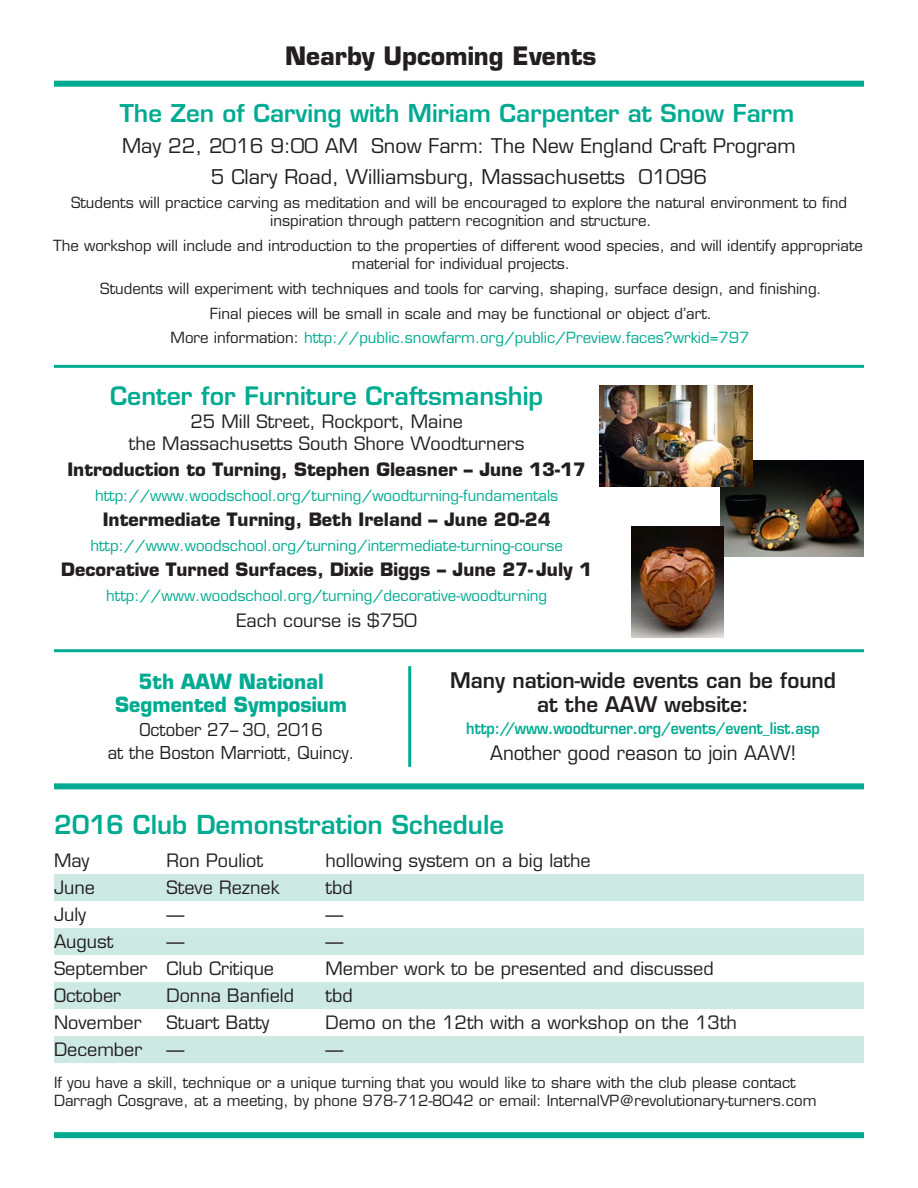
<style>
.page{position:relative;width:918px;height:1188px;background:#fff}
.page>*{position:absolute;margin:0;border:0;box-sizing:border-box;transform-origin:0 0}
.t1{font:600 25.5px "Eurostile";color:#00ab91}
.t2{font:600 24.75px "Eurostile";color:#00ab91}
.t3{font:700 24.75px "Eurostile";color:#231f20}
.t4{font:600 24px "Eurostile";color:#00ab91}
.t5{font:600 21px/24px "Eurostile";color:#231f20;text-align:center}
.t6{font:700 20.4px/23.5px "Eurostile";color:#00ab91;text-align:center;scale:.96 1}
.t7{font:19.8px "Eurostile";color:#231f20}
.t8{font:19.5px "Eurostile";color:#231f20;scale:.96 1}
.t9{font:18px/22.5px "Eurostile";color:#231f20;text-align:center}
.t10{font:700 18px "Eurostile";color:#231f20}
.t11{font:17.25px/23.5px "Eurostile";color:#231f20;text-align:center;scale:.96 1}
.t12{font:600 15.6px "Eurostile";color:#00ab91;scale:.9 1}
.t13{font:15px/18px "Eurostile";color:#231f20;text-align:center}
.t14{font:15px "Eurostile";color:#00ab91}
.s1{color:#231f20}
</style>
<div class="page">
<img style="left:720px;top:461px;width:144px;height:95px">
<div style="left:54px;top:874px;width:810px;height:27px;background:#cde9e3"></div>
<div style="left:54px;top:928px;width:810px;height:27px;background:#cde9e3"></div>
<div style="left:54px;top:982px;width:810px;height:27px;background:#cde9e3"></div>
<div style="left:54px;top:1036px;width:810px;height:27px;background:#cde9e3"></div>
<hr style="left:54px;top:649px;width:810px;height:3px;background:#00ab91">
<div style="left:54px;top:81px;width:810px;height:6px;background:#00ab91"></div>
<hr style="left:408px;top:666px;width:3px;height:101px;background:#00ab91">
<hr style="left:54px;top:365px;width:810px;height:3px;background:#00ab91">
<div style="left:54px;top:1132px;width:810px;height:6px;background:#00ab91"></div>
<div style="left:54px;top:783px;width:810px;height:6px;background:#00ab91"></div>
<img style="left:632px;top:526px;width:91px;height:111px">
<img style="left:599px;top:386px;width:153px;height:101px">
<p class="t3" style="left:285px;top:40px;width:313px">Nearby Upcoming Events</p>
<p class="t4" style="left:120px;top:98px;width:676px">The Zen of Carving with Miriam Carpenter at Snow Farm</p>
<p class="t7" style="left:122px;top:134px;width:675px">May 22, 2016 9:00 AM Snow Farm: The New England Craft Program</p>
<p class="t7" style="left:211px;top:164px;width:498px">5 Clary Road, Williamsburg, Massachusetts 01096</p>
<p class="t13" style="left:71px;top:194px;width:778px">Students will practice carving as meditation and will be encouraged to explore the natural environment to find inspiration through pattern recognition and structure.</p>
<p class="t13" style="left:53px;top:237px;width:811px">The workshop will include and introduction to the properties of different wood species, and will identify appropriate material for individual projects.</p>
<p class="t13" style="left:100px;top:279px;width:723px">Students will experiment with techniques and tools for carving, shaping, surface design, and finishing.</p>
<p class="t13" style="left:210px;top:304px;width:504px">Final pieces will be small in scale and may be functional or object d’art.</p>
<p class="t14" style="left:171px;top:329px;width:581px"><span class="s1">More information:</span> http://public.snowfarm.org/public/Preview.faces?wrkid=797</p>
<p class="t2" style="left:110px;top:381px;width:435px">Center for Furniture Craftsmanship</p>
<p class="t9" style="left:129px;top:410px;width:397px">25 Mill Street, Rockport, Maine<br>the Massachusetts South Shore Woodturners</p>
<p class="t10" style="left:67px;top:458px;width:520px">Introduction to Turning, Stephen Gleasner – June 13-17</p>
<p class="t14" style="left:95px;top:486px;width:465px">http://www.woodschool.org/turning/woodturning-fundamentals</p>
<p class="t10" style="left:103px;top:508px;width:450px">Intermediate Turning, Beth Ireland – June 20-24</p>
<p class="t14" style="left:90px;top:536px;width:474px">http://www.woodschool.org/turning/intermediate-turning-course</p>
<p class="t10" style="left:61px;top:559px;width:533px">Decorative Turned Surfaces, Dixie Biggs – June 27- July 1</p>
<p class="t14" style="left:106px;top:587px;width:443px">http://www.woodschool.org/turning/decorative-woodturning</p>
<p class="t9" style="left:236px;top:609px;width:182px">Each course is $750</p>
<p class="t6" style="left:115px;top:669px;width:243px">5th AAW National<br>Segmented Symposium</p>
<p class="t11" style="left:108px;top:718px;width:259px">October 27– 30, 2016<br>at the Boston Marriott, Quincy.</p>
<p class="t5" style="left:450px;top:668px;width:387px">Many nation-wide events can be found at the AAW website:</p>
<p class="t12" style="left:466px;top:719px;width:394px">http://www.woodturner.org/events/event_list.asp</p>
<p class="t8" style="left:490px;top:741px;width:320px">Another good reason to join AAW!</p>
<p class="t1" style="left:54px;top:808px;width:451px">2016 Club Demonstration Schedule</p>
<p class="t9" style="left:54px;top:849px;width:37px">May</p>
<p class="t9" style="left:166px;top:849px;width:98px">Ron Pouliot</p>
<p class="t9" style="left:325px;top:849px;width:267px">hollowing system on a big lathe</p>
<p class="t9" style="left:54px;top:876px;width:43px">June</p>
<p class="t9" style="left:166px;top:876px;width:114px">Steve Reznek</p>
<p class="t9" style="left:325px;top:876px;width:29px">tbd</p>
<p class="t9" style="left:54px;top:903px;width:34px">July</p>
<p class="t9" style="left:166px;top:903px;width:19px">—</p>
<p class="t9" style="left:325px;top:903px;width:19px">—</p>
<p class="t9" style="left:54px;top:930px;width:61px">August</p>
<p class="t9" style="left:166px;top:930px;width:19px">—</p>
<p class="t9" style="left:325px;top:930px;width:19px">—</p>
<p class="t9" style="left:54px;top:957px;width:222px">September Club Critique</p>
<p class="t9" style="left:325px;top:957px;width:390px">Member work to be presented and discussed</p>
<p class="t9" style="left:54px;top:984px;width:69px">October</p>
<p class="t9" style="left:166px;top:984px;width:129px">Donna Banfield</p>
<p class="t9" style="left:325px;top:984px;width:29px">tbd</p>
<p class="t9" style="left:54px;top:1011px;width:89px">November</p>
<p class="t9" style="left:166px;top:1011px;width:104px">Stuart Batty</p>
<p class="t9" style="left:325px;top:1011px;width:413px">Demo on the 12th with a workshop on the 13th</p>
<p class="t9" style="left:54px;top:1038px;width:90px">December</p>
<p class="t9" style="left:166px;top:1038px;width:19px">—</p>
<p class="t9" style="left:325px;top:1038px;width:19px">—</p>
<p class="t13" style="left:54px;top:1073px;width:743px">If you have a skill, technique or a unique turning that you would like to share with the club please contact</p>
<p class="t13" style="left:54px;top:1091px;width:764px">Darragh Cosgrave, at a meeting, by phone 978-712-8042 or email: InternalVP@revolutionary-turners.com</p>
</div>
